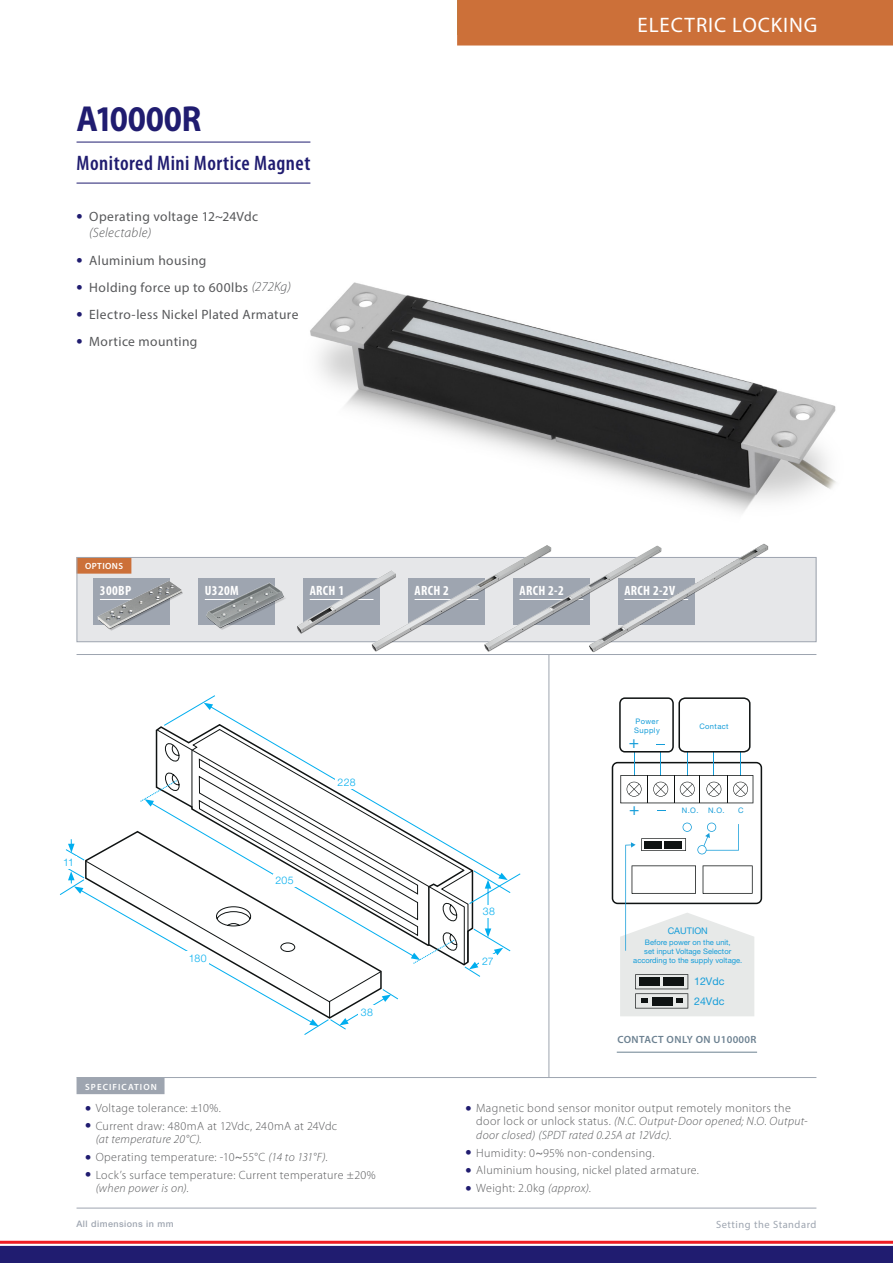
<style>
.page{position:relative;width:893px;height:1263px;background:#fff}
.page>*{position:absolute;margin:0;border:0;box-sizing:border-box;transform-origin:0 0}
.t1{font:700 36.3px "Myriad Pro";letter-spacing:-.01em;color:#201c70;scale:.91 1}
.t2{font:600 condensed 21px "Myriad Pro";letter-spacing:.025em;color:#201c70}
.ElectricLocking_Sect{font:21px "Myriad Pro";letter-spacing:.045em;color:#fff}
.t3{font:17.25px "Helvetica Neue LT Std";color:#159dd9}
.t4{font:13.5px/15.8px "Myriad Pro";letter-spacing:.025em;color:#57585a}
.RelatedProd_Title{font:700 condensed 13.5px "Myriad Pro";letter-spacing:.025em;color:#fff}
.t5{font:300 12px/13.5px "Myriad Pro";letter-spacing:.03em;color:#57585a}
.t6{font:10.65px/19.8px "Helvetica Neue LT Std";color:#159dd9}
.TechnicalText_Headli{font:600 10.5px "Myriad Pro";letter-spacing:.03em;color:#6c8191}
.t7{font:10.5px "Myriad Pro";letter-spacing:.05em;color:#9ea5b0}
.Diagrams_Numbers{font:300 10.5px "Helvetica Neue LT Std";letter-spacing:.03em;color:#00aeef}
.t8{font:9.15px "Helvetica Neue LT Std";color:#159dd9}
.t9{font:500 9px "Helvetica Neue LT Std";letter-spacing:.05em;color:#9ea5b0}
.SpecificationSubHead{font:600 9px "Myriad Pro";letter-spacing:.12em;color:#fff}
.SpecificationSubHead-2{font:600 9px "Myriad Pro";letter-spacing:.045em;color:#fff}
.t10{font:7.65px/9.1px "Helvetica Neue LT Std";color:#159dd9;text-align:center}
.t11{font:7.65px/9.1px "Helvetica Neue LT Std";letter-spacing:.05em;color:#159dd9}
.s1{font-weight:700;font-size:18px;color:#201c70}
.s2{font-weight:300;font-style:italic}
.s3{font-style:italic}
.s4{font-weight:400}
</style>
<div class="page">
<hr style="left:0;top:1241px;width:893px;height:3px;background:#ee1d23">
<div style="left:0;top:1246px;width:893px;height:17px;background:#201c70"></div>
<hr style="left:77px;top:1208px;width:739px;height:1px;background:#9ea5b0">
<hr style="left:77px;top:654px;width:739px;height:1px;background:#9ea5b0">
<div style="left:457px;top:0;width:436px;height:46px;background:#cc7039"></div>
<div style="left:77px;top:557px;width:739px;height:85px;background:#e6e7e9"></div>
<div style="left:77px;top:557px;width:54px;height:17px;background:#cc7039"></div>
<div style="left:77px;top:557px;width:739px;height:85px;border:1px solid #9ea5b0"></div>
<hr style="left:549px;top:655px;width:1px;height:422px;background:#9ea5b0">
<div style="left:94px;top:578px;width:76px;height:47px;background:#9ea5b0"></div>
<div style="left:198px;top:578px;width:77px;height:47px;background:#9ea5b0"></div>
<hr style="left:205px;top:599px;width:64px;height:1px;background:#fff">
<img style="left:206px;top:582px;width:79px;height:48px">
<img style="left:97px;top:581px;width:85px;height:50px">
<img style="left:371px;top:557px;width:109px;height:95px">
<img style="left:297px;top:568px;width:105px;height:72px">
<img style="left:480px;top:545px;width:105px;height:116px">
<img style="left:585px;top:543px;width:188px;height:110px">
<svg style="left:612px;top:697px;width:150px;height:319px"></svg>
<svg style="left:155px;top:726px;width:54px;height:54px"></svg>
<hr style="left:617px;top:1052px;width:140px;height:1px;background:#6c8191">
<svg style="left:209px;top:708px;width:126px;height:72px"></svg>
<svg style="left:164px;top:695px;width:51px;height:31px"></svg>
<svg style="left:60px;top:780px;width:461px;height:255px"></svg>
<div style="left:480px;top:905px;width:17px;height:12px;background:#fff"></div>
<img style="left:310px;top:282px;width:526px;height:231px">
<div style="left:77px;top:1078px;width:88px;height:16px;background:#9ea5b0"></div>
<hr style="left:77px;top:1077px;width:739px;height:1px;background:#9ea5b0">
<hr style="left:77px;top:142px;width:233px;height:1px;background:#201c70">
<hr style="left:77px;top:183px;width:233px;height:1px;background:#201c70">
<h1 class="t1" style="left:77px;top:95px;width:139px">A10000R</h1>
<h2 class="t2" style="left:77px;top:151px;width:235px">Monitored Mini Mortice Magnet</h2>
<p class="t4" style="left:89px;top:209px;width:170px;text-indent:-13px"><span class="s1">•</span> Operating voltage 12~24Vdc <span class="s2">(Selectable)</span></p>
<p class="t4" style="left:77px;top:252px;width:131px"><span class="s1">•</span> Aluminium housing</p>
<p class="t4" style="left:77px;top:279px;width:216px"><span class="s1">•</span> Holding force up to 600lbs <span class="s2">(272Kg)</span></p>
<p class="t4" style="left:77px;top:306px;width:223px"><span class="s1">•</span> Electro-less Nickel Plated Armature</p>
<p class="t4" style="left:77px;top:334px;width:122px"><span class="s1">•</span> Mortice mounting</p>
<p class="ElectricLocking_Sect" style="left:637px;top:12px;width:182px">Electric Locking</p>
<p class="SpecificationSubHead-2" style="left:85px;top:560px;width:39px">OPTIONS</p>
<p class="RelatedProd_Title" style="left:100px;top:582px;width:33px">300BP</p>
<p class="RelatedProd_Title" style="left:205px;top:582px;width:35px">U320M</p>
<p class="RelatedProd_Title" style="left:310px;top:582px;width:36px">ARCH 1</p>
<p class="RelatedProd_Title" style="left:415px;top:582px;width:36px">ARCH 2</p>
<p class="RelatedProd_Title" style="left:519px;top:582px;width:46px">ARCH 2-2</p>
<p class="RelatedProd_Title" style="left:624px;top:582px;width:52px">ARCH 2-2V</p>
<p class="Diagrams_Numbers" style="left:338px;top:776px;width:20px">228</p>
<p class="Diagrams_Numbers" style="left:63px;top:856px;width:12px">11</p>
<p class="Diagrams_Numbers" style="left:275px;top:874px;width:20px">205</p>
<p class="Diagrams_Numbers" style="left:189px;top:951px;width:19px">180</p>
<p class="Diagrams_Numbers" style="left:361px;top:1005px;width:14px">38</p>
<p class="SpecificationSubHead" style="left:85px;top:1081px;width:73px">SPECIFICATION</p>
<p class="t5" style="left:85px;top:1101px;width:137px"><span class="s1">•</span> Voltage tolerance: ±10%.</p>
<p class="t5" style="left:96px;top:1119px;width:243px;text-indent:-11px"><span class="s1">•</span> Current draw: 480mA at 12Vdc, 240mA at 24Vdc <span class="s3">(at temperature 20°C)</span>.</p>
<p class="t5" style="left:85px;top:1150px;width:244px"><span class="s1">•</span> Operating temperature: -10<span class="s4">~</span>55°C <span class="s3">(14 to 131°F)</span>.</p>
<p class="t5" style="left:96px;top:1168px;width:281px;text-indent:-11px"><span class="s1">•</span> Lock’s surface temperature: Current temperature ±20% <span class="s3">(when power is on)</span>.</p>
<p class="t11" style="left:634px;top:716px;width:27px">Power<br>Supply</p>
<p class="t11" style="left:699px;top:722px;width:31px">Contact</p>
<p class="t3" style="left:629px;top:731px;width:12px">+</p>
<p class="Diagrams_Numbers" style="left:483px;top:905px;width:14px">38</p>
<p class="Diagrams_Numbers" style="left:482px;top:954px;width:13px">27</p>
<p class="t3" style="left:629px;top:799px;width:12px">+</p>
<p class="t10" style="left:682px;top:806px;width:18px">N.O.</p>
<p class="t10" style="left:708px;top:806px;width:18px">N.O.</p>
<p class="t10" style="left:738px;top:806px;width:7px">C</p>
<p class="t8" style="left:668px;top:925px;width:42px">CAUTION</p>
<p class="t10" style="left:633px;top:937px;width:111px">Before power on the unit,<br>set input Voltage Selector according to the supply voltage.</p>
<p class="t6" style="left:694px;top:971px;width:32px">12Vdc<br>24Vdc</p>
<p class="TechnicalText_Headli" style="left:617px;top:1033px;width:141px">CONTACT ONLY ON U10000R</p>
<p class="t5" style="left:476px;top:1101px;width:333px;text-indent:-11px"><span class="s1">•</span> Magnetic bond sensor monitor output remotely monitors the door lock or unlock status. <span class="s3">(N.C. Output-Door opened; N.O. Output&shy;door closed) (SPDT rated 0.25A at 12Vdc)</span>.</p>
<p class="t5" style="left:466px;top:1146px;width:190px"><span class="s1">•</span> Humidity: 0<span class="s4">~</span>95% non-condensing.</p>
<p class="t5" style="left:466px;top:1163px;width:235px"><span class="s1">•</span> Aluminium housing, nickel plated armature.</p>
<p class="t5" style="left:466px;top:1181px;width:127px"><span class="s1">•</span> Weight: 2.0kg <span class="s3">(approx)</span>.</p>
<p class="t9" style="left:77px;top:1218px;width:99px">All dimensions in mm</p>
<p class="t7" style="left:716px;top:1218px;width:102px">Setting the Standard</p>
</div>
